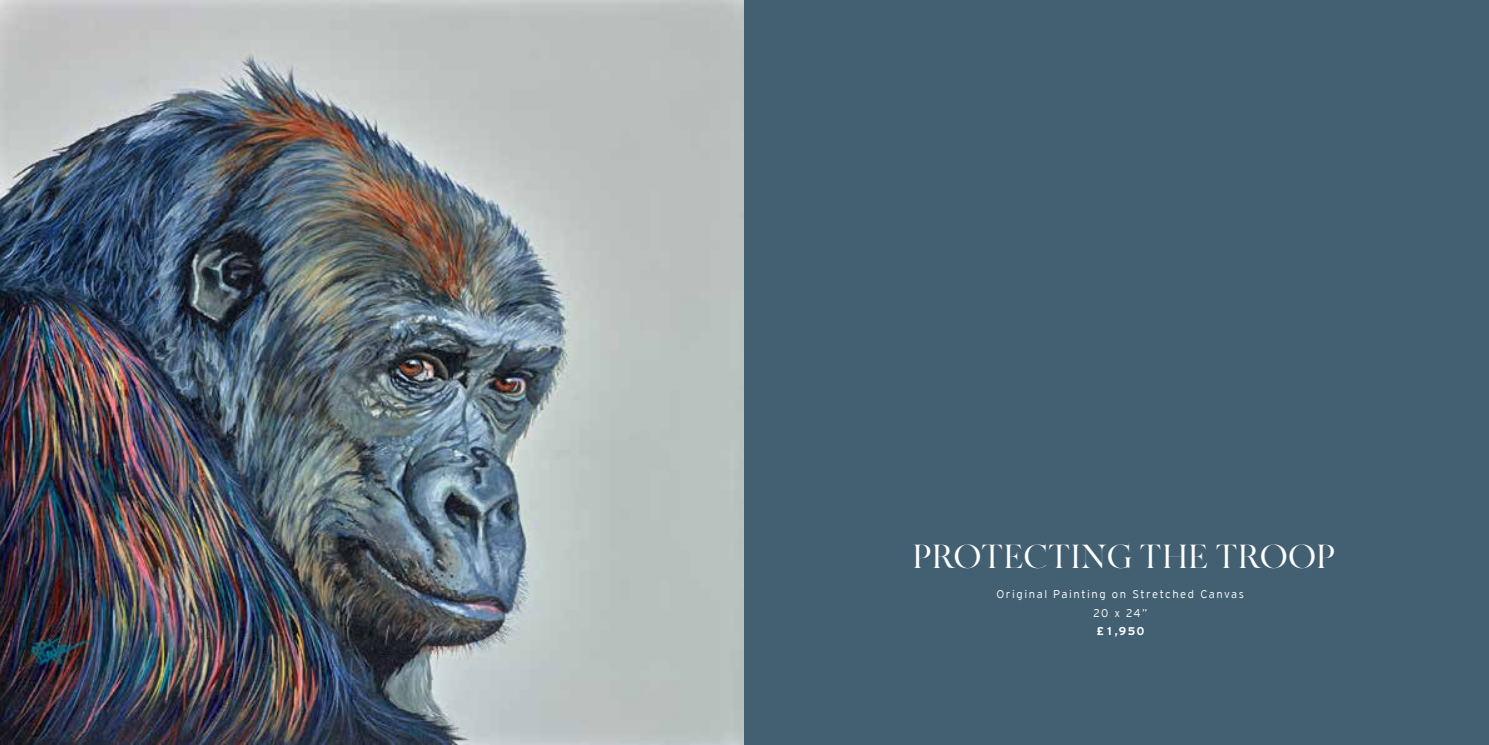
<style>
.page{position:relative;width:1489px;height:745px;background:#fff}
.page>*{position:absolute;margin:0;border:0;box-sizing:border-box;transform-origin:0 0}
.t1{font:33.25px "MADE Canvas";color:#fff}
.t2{font:300 11.25px/18.8px "Interstate";letter-spacing:.14em;color:#fff;text-align:center}
.t3{font:700 11.25px "Interstate";color:#fff}
</style>
<div class="page">
<img style="left:0;top:0;width:744px;height:744px">
<div style="left:744px;top:0;width:744px;height:744px;background:#436072"></div>
<h1 class="t1" style="left:912px;top:538px;width:424px">PROTECTING THE TROOP</h1>
<p class="t2" style="left:996px;top:584px;width:249px">Original Painting on Stretched Canvas<br>20 x 24”</p>
<p class="t3" style="left:1096px;top:624px;width:49px">£1,950</p>
</div>
